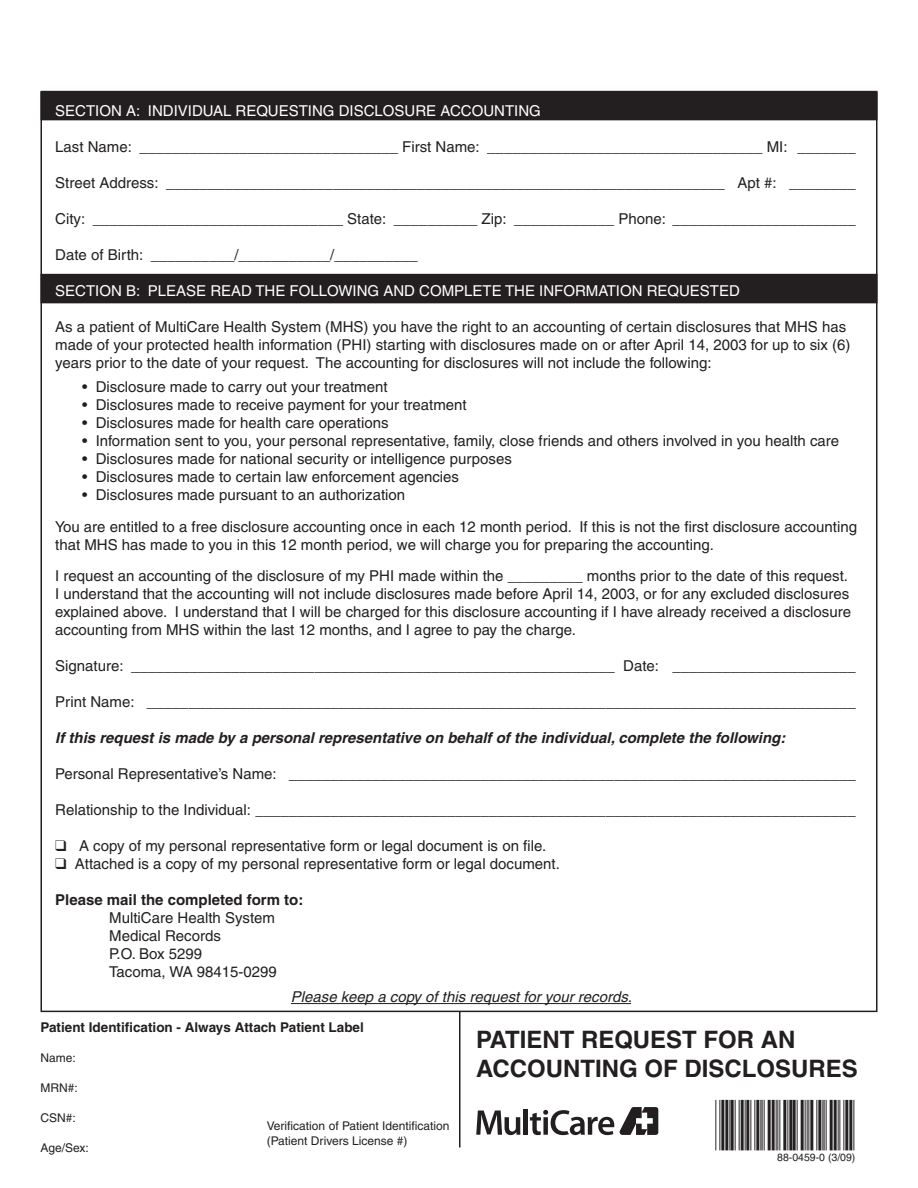
<style>
.page{position:relative;width:918px;height:1188px;background:#fff}
.page>*{position:absolute;margin:0;border:0;box-sizing:border-box;transform-origin:0 0}
.t1{font:700 24px "Helvetica";color:#231f20}
.t2{font:16.5px "ID Automation C39 M";letter-spacing:-.03em;color:#231f20}
.t3{font:15px/18px "Helvetica";color:#231f20}
.t4{font:15px "Helvetica";color:#fff}
.t5{font:italic 700 15px "Helvetica";color:#231f20}
.t6{font:italic 15px "Helvetica";color:#231f20}
.t7{font:700 15px "Helvetica";color:#231f20}
.t8{font:700 13.5px "Helvetica";color:#231f20}
.t9{font:12px "Helvetica";color:#231f20}
.t10{font:10.5px "Helvetica";color:#231f20}
</style>
<div class="page">
<div style="left:41px;top:275px;width:836px;height:28px;background:#231f20"></div>
<div style="left:40px;top:274px;width:838px;height:29px;border:2px solid #231f20"></div>
<div style="left:41px;top:92px;width:836px;height:28px;background:#231f20"></div>
<div style="left:40px;top:91px;width:838px;height:29px;border:2px solid #231f20"></div>
<hr style="left:459px;top:1012px;width:1px;height:136px;background:#231f20">
<hr style="left:291px;top:1003px;width:340px;height:1px;background:#231f20">
<svg style="left:620px;top:1107px;width:38px;height:28px"></svg>
<svg style="left:476px;top:1111px;width:44px;height:24px"></svg>
<div style="left:523px;top:1109px;width:5px;height:26px;background:#231f20"></div>
<svg style="left:530px;top:1110px;width:84px;height:25px"></svg>
<p class="t4" style="left:55px;top:102px;width:487px">SECTION A: INDIVIDUAL REQUESTING DISCLOSURE ACCOUNTING</p>
<p class="t3" style="left:55px;top:137px;width:802px">Last Name: _______________________________ First Name: _________________________________ MI: _______</p>
<p class="t3" style="left:55px;top:173px;width:802px">Street Address: ___________________________________________________________________ Apt #: ________</p>
<p class="t3" style="left:55px;top:209px;width:802px">City: ______________________________ State: __________ Zip: ____________ Phone: ______________________</p>
<p class="t3" style="left:55px;top:245px;width:364px">Date of Birth: __________/___________/__________</p>
<p class="t4" style="left:55px;top:282px;width:686px">SECTION B: PLEASE READ THE FOLLOWING AND COMPLETE THE INFORMATION REQUESTED</p>
<p class="t3" style="left:55px;top:317px;width:797px">As a patient of MultiCare Health System (MHS) you have the right to an accounting of certain disclosures that MHS has made of your protected health information (PHI) starting with disclosures made on or after April 14, 2003 for up to six (6) years prior to the date of your request. The accounting for disclosures will not include the following:</p>
<p class="t3" style="left:82px;top:378px;width:307px">• Disclosure made to carry out your treatment</p>
<p class="t3" style="left:82px;top:396px;width:386px">• Disclosures made to receive payment for your treatment</p>
<p class="t3" style="left:82px;top:414px;width:308px">• Disclosures made for health care operations</p>
<p class="t3" style="left:82px;top:432px;width:759px">• Information sent to you, your personal representative, family, close friends and others involved in you health care</p>
<p class="t3" style="left:82px;top:450px;width:431px">• Disclosures made for national security or intelligence purposes</p>
<p class="t3" style="left:82px;top:468px;width:378px">• Disclosures made to certain law enforcement agencies</p>
<p class="t3" style="left:82px;top:486px;width:325px">• Disclosures made pursuant to an authorization</p>
<p class="t3" style="left:55px;top:518px;width:803px">You are entitled to a free disclosure accounting once in each 12 month period. If this is not the first disclosure accounting that MHS has made to you in this 12 month period, we will charge you for preparing the accounting.</p>
<p class="t3" style="left:55px;top:567px;width:797px">I request an accounting of the disclosure of my PHI made within the _________ months prior to the date of this request.<br>I understand that the accounting will not include disclosures made before April 14, 2003, or for any excluded disclosures explained above. I understand that I will be charged for this disclosure accounting if I have already received a disclosure accounting from MHS within the last 12 months, and I agree to pay the charge.</p>
<p class="t3" style="left:55px;top:657px;width:802px">Signature: __________________________________________________________ Date: ______________________</p>
<p class="t3" style="left:55px;top:693px;width:802px">Print Name: _____________________________________________________________________________________</p>
<p class="t5" style="left:55px;top:729px;width:732px">If this request is made by a personal representative on behalf of the individual, complete the following:</p>
<p class="t3" style="left:55px;top:765px;width:802px">Personal Representative’s Name: ____________________________________________________________________</p>
<p class="t3" style="left:55px;top:801px;width:802px">Relationship to the Individual: ________________________________________________________________________</p>
<p class="t3" style="left:55px;top:837px;width:493px">❑ A copy of my personal representative form or legal document is on file.</p>
<p class="t3" style="left:55px;top:855px;width:506px">❑ Attached is a copy of my personal representative form or legal document.</p>
<p class="t7" style="left:55px;top:891px;width:250px">Please mail the completed form to:</p>
<p class="t3" style="left:109px;top:909px;width:167px">MultiCare Health System</p>
<p class="t3" style="left:109px;top:927px;width:113px">Medical Records</p>
<p class="t3" style="left:109px;top:945px;width:94px">P.O. Box 5299</p>
<p class="t3" style="left:109px;top:963px;width:169px">Tacoma, WA 98415-0299</p>
<p class="t6" style="left:291px;top:988px;width:342px">Please keep a copy of this request for your records.</p>
<p class="t8" style="left:40px;top:1019px;width:325px">Patient Identification - Always Attach Patient Label</p>
<p class="t9" style="left:40px;top:1051px;width:37px">Name:</p>
<p class="t9" style="left:40px;top:1081px;width:39px">MRN#:</p>
<p class="t9" style="left:40px;top:1111px;width:37px">CSN#:</p>
<p class="t9" style="left:40px;top:1141px;width:50px">Age/Sex:</p>
<p class="t1" style="left:476px;top:1025px;width:321px">PATIENT REQUEST FOR AN</p>
<p class="t1" style="left:476px;top:1054px;width:383px">ACCOUNTING OF DISCLOSURES</p>
<p class="t2" style="left:716px;top:1128px;width:141px">*8804590*</p>
<p class="t10" style="left:777px;top:1152px;width:80px">88-0459-0 (3/09)</p>
<p class="t9" style="left:267px;top:1119px;width:184px">Verification of Patient Identification</p>
<p class="t9" style="left:267px;top:1134px;width:142px">(Patient Drivers License #)</p>
</div>
